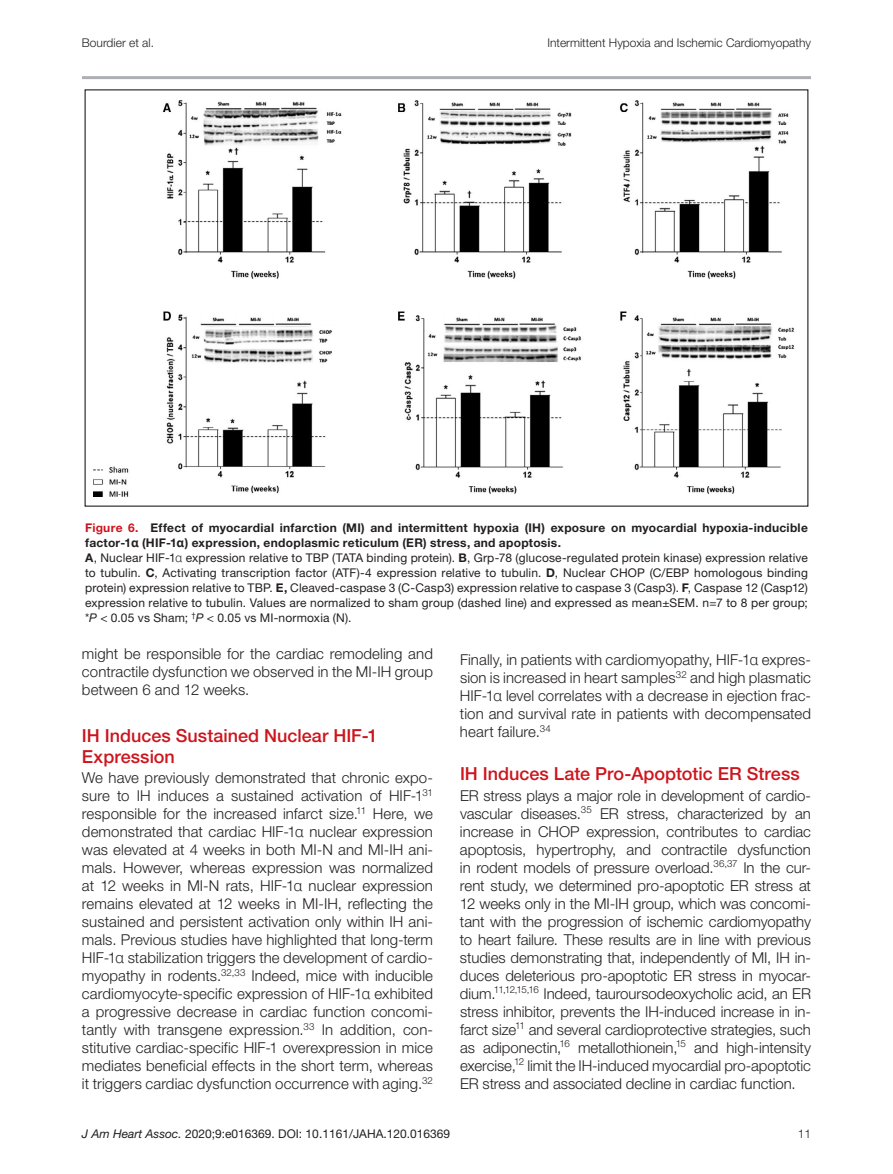
<style>
.page{position:relative;width:893px;height:1174px;background:#fff}
.page>*{position:absolute;margin:0;border:0;box-sizing:border-box;transform-origin:0 0}
.t1{font:500 18px/21px "Helvetica Neue LT Std";color:#cd151d}
.t2{font:300 15px/18px "Helvetica Neue LT Std";letter-spacing:.005em;color:#231f20;text-align:justify}
.t3{font:12px/15px "Helvetica Neue LT Std";letter-spacing:.01em;color:#231f20}
.t4{font:300 12px "Helvetica Neue LT Std";color:#231f20}
.s1{font-weight:700;color:#cd151d}
.s2{font-weight:700}
.s3{font-family:"Noto Sans";font-weight:700}
.s4{font-family:"Noto Sans";font-weight:300}
.s5{font-style:italic}
.s6{font-family:"Noto Sans"}
</style>
<div class="page">
<img style="left:94px;top:100px;width:701px;height:396px">
<hr style="left:82px;top:76px;width:729px;height:3px;background:#aeafb3">
<p class="t4" style="left:82px;top:35px;width:74px">Bourdier et al.</p>
<p class="t4" style="left:547px;top:35px;width:265px">Intermittent Hypoxia and Ischemic Cardiomyopathy</p>
<p class="t3" style="left:85px;top:520px;width:724px"><span class="s1">Figure 6.</span> <span class="s2">Effect of myocardial infarction (MI) and intermittent hypoxia (IH) exposure on myocardial hypoxia-inducible factor-1</span><span class="s3">α</span> <span class="s2">(HIF-1</span><span class="s3">α</span><span class="s2">) expression, endoplasmic reticulum (ER) stress, and apoptosis.<br>A</span>, Nuclear HIF-1<span class="s4">α</span> expression relative to TBP (TATA binding protein). <span class="s2">B</span>, Grp-78 (glucose-regulated protein kinase) expression relative to tubulin. <span class="s2">C</span>, Activating transcription factor (ATF)-4 expression relative to tubulin. <span class="s2">D</span>, Nuclear CHOP (C/EBP homologous binding protein) expression relative to TBP. <span class="s2">E,</span> Cleaved-caspase 3 (C-Casp3) expression relative to caspase 3 (Casp3). <span class="s2">F</span>, Caspase 12 (Casp12) expression relative to tubulin. Values are normalized to sham group (dashed line) and expressed as mean±SEM. n=7 to 8 per group; *<span class="s5">P</span> &lt; 0.05 vs Sham; <sup>†</sup><span class="s5">P</span> &lt; 0.05 vs MI-normoxia (N).</p>
<p class="t2" style="left:82px;top:645px;width:352px">might be responsible for the cardiac remodeling and contractile dysfunction we observed in the MI-IH group between 6 and 12 weeks.</p>
<p class="t1" style="left:82px;top:725px;width:297px">IH Induces Sustained Nuclear HIF-1<br>Expression</p>
<p class="t2" style="left:82px;top:768px;width:353px">We have previously demonstrated that chronic expo&shy;sure to IH induces a sustained activation of HIF-1<sup>31 </sup>responsible for the increased infarct size.<sup>11</sup> Here, we demonstrated that cardiac HIF-1<span class="s6">α</span> nuclear expression was elevated at 4 weeks in both MI-N and MI-IH ani&shy;mals. However, whereas expression was normalized at 12 weeks in MI-N rats, HIF-1<span class="s6">α</span> nuclear expression remains elevated at 12 weeks in MI-IH, reflecting the sustained and persistent activation only within IH ani&shy;mals. Previous studies have highlighted that long-term HIF-1<span class="s6">α</span> stabilization triggers the development of cardio&shy;myopathy in rodents.<sup>32,33</sup> Indeed, mice with inducible cardiomyocyte-specific expression of HIF-1<span class="s6">α</span> exhibited a progressive decrease in cardiac function concomi&shy;tantly with transgene expression.<sup>33</sup> In addition, con&shy;stitutive cardiac-specific HIF-1 overexpression in mice mediates beneficial effects in the short term, whereas it triggers cardiac dysfunction occurrence with aging.<sup>32</sup></p>
<p class="t2" style="left:460px;top:650px;width:353px">Finally, in patients with cardiomyopathy, HIF-1<span class="s6">α</span> expres&shy;sion is increased in heart samples<sup>32</sup> and high plasmatic HIF-1<span class="s6">α</span> level correlates with a decrease in ejection frac&shy;tion and survival rate in patients with decompensated heart failure.<sup>34</sup></p>
<p class="t1" style="left:460px;top:763px;width:341px">IH Induces Late Pro-Apoptotic ER Stress</p>
<p class="t2" style="left:460px;top:786px;width:353px">ER stress plays a major role in development of cardio&shy;vascular diseases.<sup>35</sup> ER stress, characterized by an increase in CHOP expression, contributes to cardiac apoptosis, hypertrophy, and contractile dysfunction in rodent models of pressure overload.<sup>36,37</sup> In the cur&shy;rent study, we determined pro-apoptotic ER stress at 12 weeks only in the MI-IH group, which was concomi&shy;tant with the progression of ischemic cardiomyopathy to heart failure. These results are in line with previous studies demonstrating that, independently of MI, IH in&shy;duces deleterious pro-apoptotic ER stress in myocar&shy;dium.<sup>11,12,15,16</sup> Indeed, tauroursodeoxycholic acid, an ER stress inhibitor, prevents the IH-induced increase in in&shy;farct size<sup>11</sup> and several cardioprotective strategies, such as adiponectin,<sup>16</sup> metallothionein,<sup>15</sup> and high-intensity exercise,<sup>12</sup> limit the IH-induced myocardial pro-apoptotic ER stress and associated decline in cardiac function.</p>
<p class="t3" style="left:82px;top:1126px;width:370px"><span class="s5">J Am Heart Assoc.</span> 2020;9:e016369. DOI: 10.1161/JAHA.120.016369</p>
<p class="t4" style="left:798px;top:1126px;width:15px">11</p>
</div>
